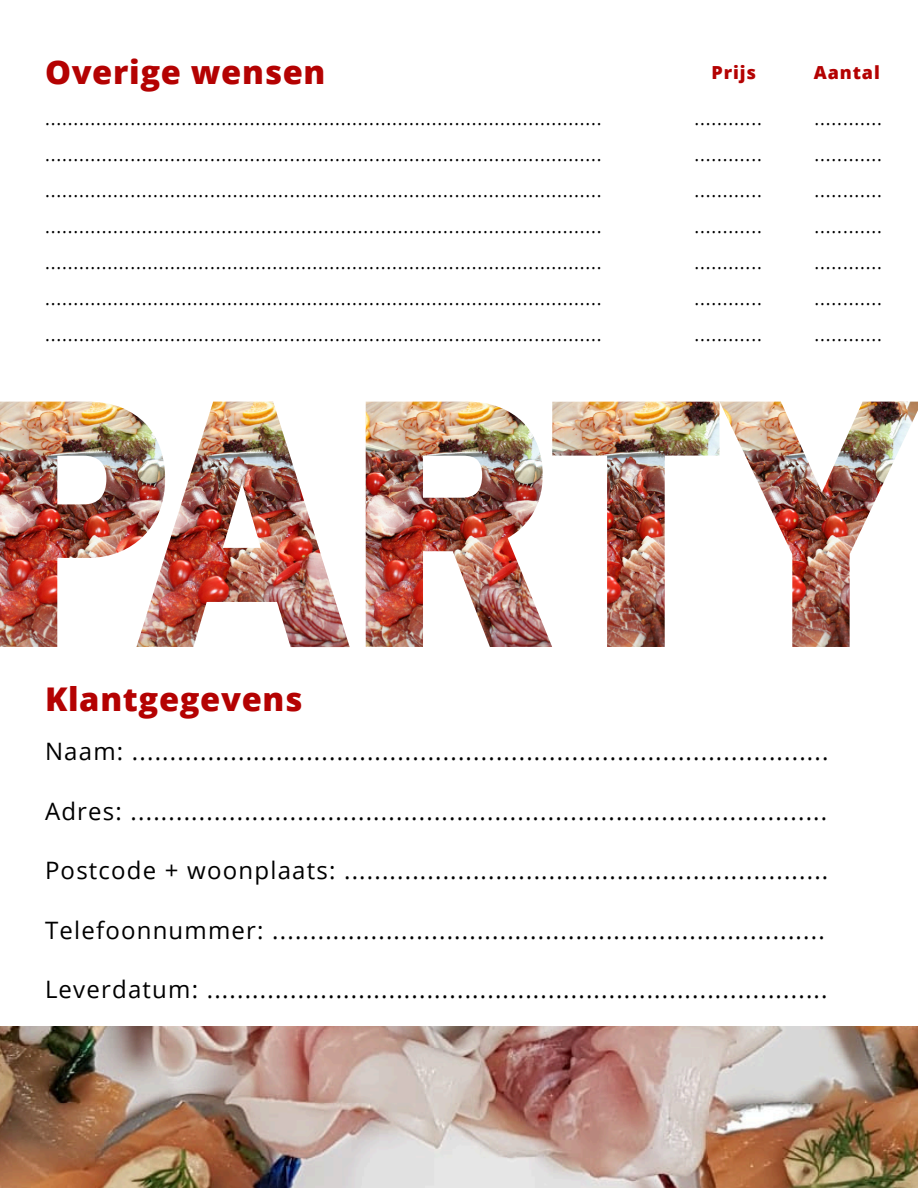
<style>
.page{position:relative;width:918px;height:1188px;background:#fff}
.page>*{position:absolute;margin:0;border:0;box-sizing:border-box;transform-origin:0 0}
.t1{font:800 32.7px "Open Sans";letter-spacing:.02em;color:#b40202}
.t2{font:24px "Open Sans";letter-spacing:.05em;color:#000}
.t3{font:18px/36px "Open Sans";color:#000;text-align:justify}
.t4{font:800 18px "Open Sans";letter-spacing:.05em;color:#b40202}
</style>
<div class="page">
<img style="left:0;top:402px;width:136px;height:245px">
<img style="left:136px;top:402px;width:214px;height:245px">
<img style="left:366px;top:402px;width:552px;height:245px">
<img style="left:0;top:1027px;width:918px;height:161px">
<p class="t1" style="left:45px;top:49px;width:282px">Overige wensen</p>
<p class="t3" style="left:45px;top:100px;width:558px">..................................................................................................</p>
<p class="t3" style="left:45px;top:136px;width:558px">..................................................................................................</p>
<p class="t3" style="left:45px;top:172px;width:558px">..................................................................................................</p>
<p class="t3" style="left:45px;top:208px;width:558px">..................................................................................................</p>
<p class="t3" style="left:45px;top:244px;width:558px">..................................................................................................</p>
<p class="t3" style="left:45px;top:280px;width:558px">..................................................................................................</p>
<p class="t3" style="left:45px;top:316px;width:558px">..................................................................................................</p>
<p class="t4" style="left:712px;top:60px;width:46px">Prijs</p>
<p class="t4" style="left:814px;top:60px;width:68px">Aantal</p>
<p class="t3" style="left:815px;top:100px;width:69px">............ ............ ............ ............</p>
<p class="t3" style="left:815px;top:244px;width:69px">............</p>
<p class="t3" style="left:815px;top:280px;width:69px">............</p>
<p class="t3" style="left:815px;top:316px;width:69px">............</p>
<p class="t3" style="left:694px;top:100px;width:69px">............ ............ ............ ............</p>
<p class="t3" style="left:694px;top:244px;width:69px">............</p>
<p class="t3" style="left:694px;top:280px;width:69px">............</p>
<h1 class="t3" style="left:694px;top:316px;width:69px">............</h1>
<h2 class="t1" style="left:45px;top:676px;width:259px">Klantgegevens</h2>
<p class="t2" style="left:45px;top:734px;width:785px">Naam: ............................................................................................</p>
<p class="t2" style="left:45px;top:794px;width:784px">Adres: ............................................................................................</p>
<p class="t2" style="left:45px;top:854px;width:785px">Postcode + woonplaats: ................................................................</p>
<p class="t2" style="left:45px;top:913px;width:781px">Telefoonnummer: .........................................................................</p>
<p class="t2" style="left:45px;top:973px;width:784px">Leverdatum: ..................................................................................</p>
</div>
